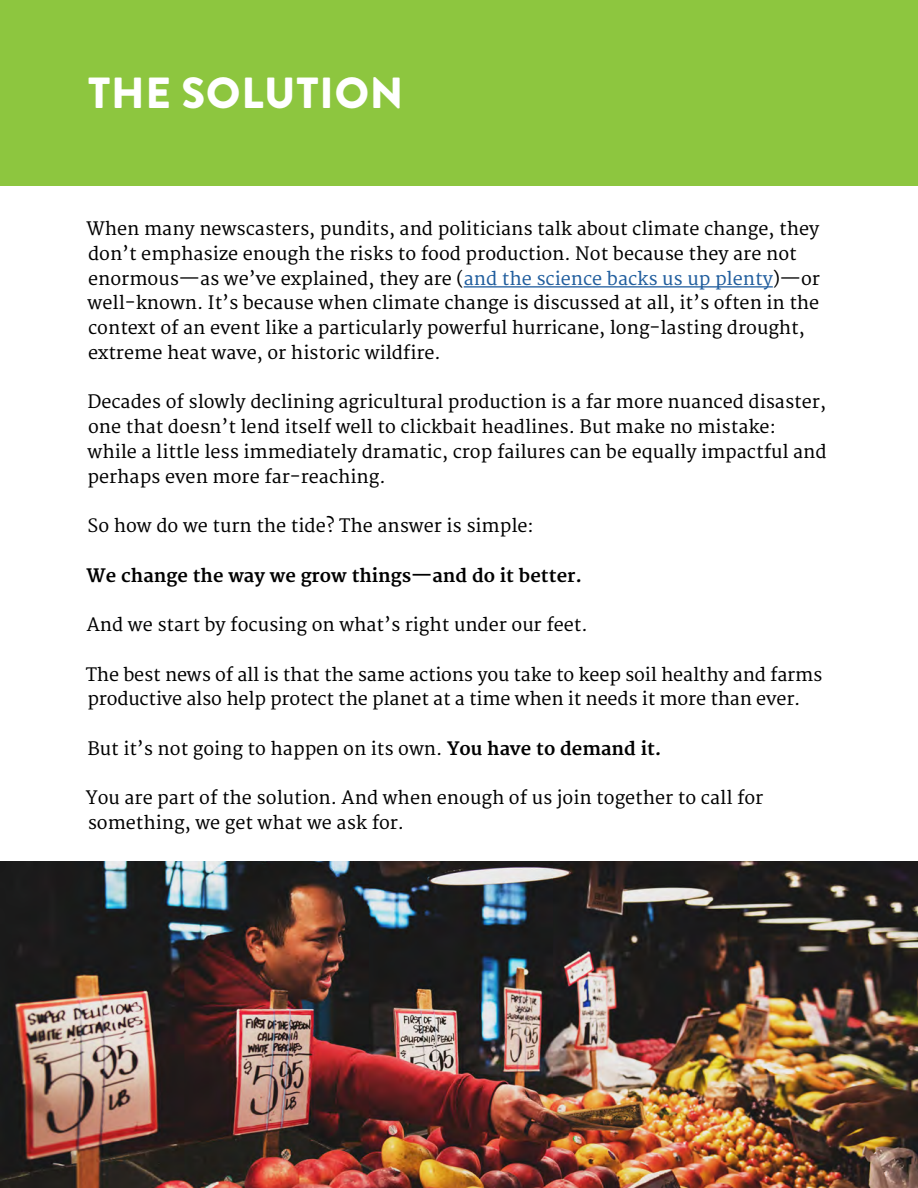
<style>
.page{position:relative;width:918px;height:1188px;background:#fff}
.page>*{position:absolute;margin:0;border:0;box-sizing:border-box;transform-origin:0 0}
.t1{font:900 43.5px "Brandon Grotesque";letter-spacing:.02em;color:#fff}
.t2{font:18px/24.8px "Merriweather";color:#000}
.t3{font:700 18px "Merriweather";color:#000}
.s1{color:#215e9e}
.s2{font-weight:700}
</style>
<div class="page">
<div style="left:0;top:0;width:918px;height:185px;background:#8dc63f"></div>
<hr style="left:464px;top:286px;width:309px;height:2px;background:#215e9e">
<img style="left:0;top:862px;width:918px;height:326px">
<h1 class="t1" style="left:88px;top:62px;width:317px">THE SOLUTION</h1>
<p class="t2" style="left:86px;top:217px;width:735px">When many newscasters, pundits, and politicians talk about climate change, they don’t emphasize enough the risks to food production. Not because they are not enormous—as we’ve explained, they are (<span class="s1">and the science backs us up plenty</span>)—or well-known. It’s because when climate change is discussed at all, it’s often in the context of an event like a particularly powerful hurricane, long-lasting drought, extreme heat wave, or historic wildfire.</p>
<p class="t2" style="left:87px;top:390px;width:741px">Decades of slowly declining agricultural production is a far more nuanced disaster, one that doesn’t lend itself well to clickbait headlines. But make no mistake: while a little less immediately dramatic, crop failures can be equally impactful and perhaps even more far-reaching.</p>
<p class="t2" style="left:88px;top:514px;width:448px">So how do we turn the tide? The answer is simple:</p>
<p class="t3" style="left:87px;top:565px;width:497px">We change the way we grow things—and do it better.</p>
<p class="t2" style="left:87px;top:613px;width:502px">And we start by focusing on what’s right under our feet.</p>
<p class="t2" style="left:86px;top:663px;width:738px">The best news of all is that the same actions you take to keep soil healthy and farms productive also help protect the planet at a time when it needs it more than ever.</p>
<p class="t2" style="left:87px;top:737px;width:576px">But it’s not going to happen on its own. <span class="s2">You have to demand it.</span></p>
<p class="t2" style="left:86px;top:786px;width:679px">You are part of the solution. And when enough of us join together to call for something, we get what we ask for.</p>
</div>
